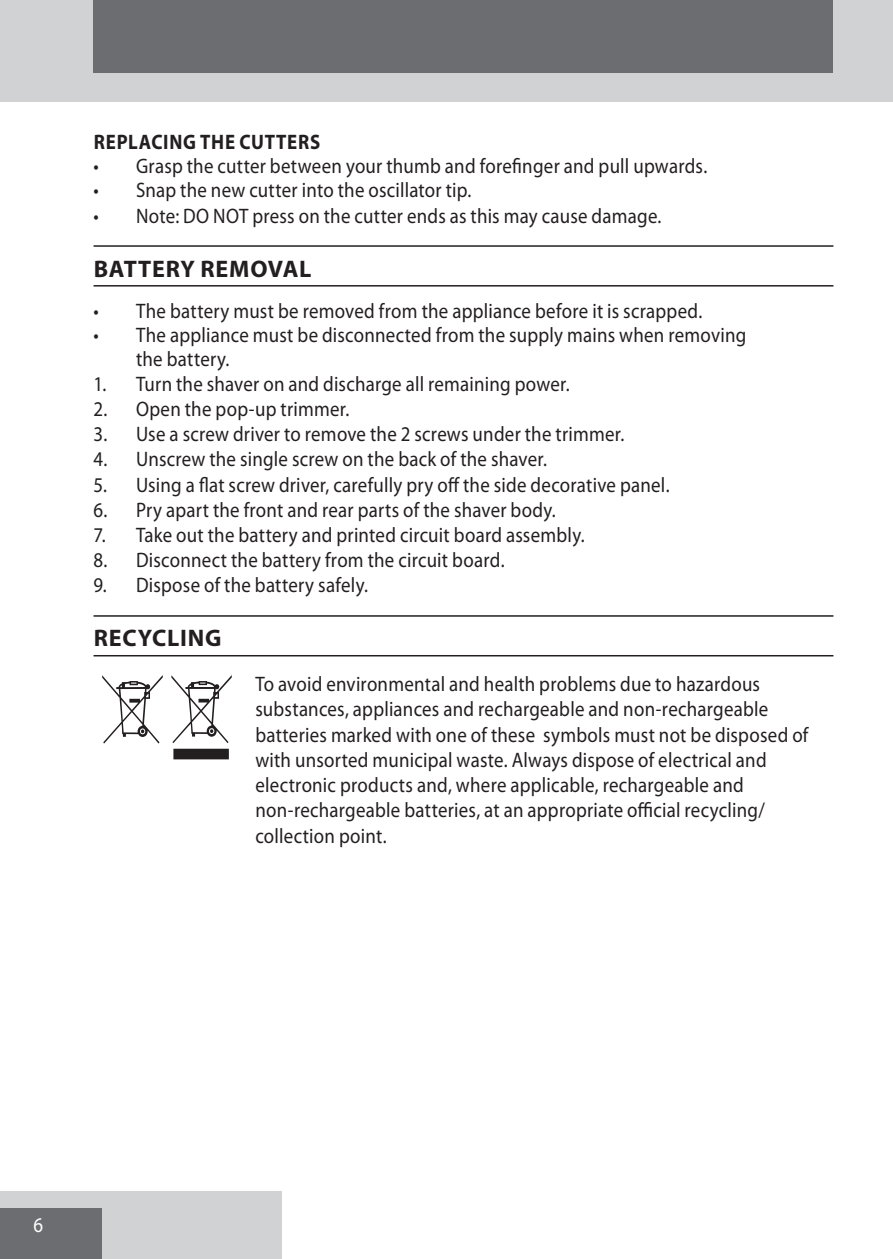
<style>
.page{position:relative;width:893px;height:1259px;background:#fff}
.page>*{position:absolute;margin:0;border:0;box-sizing:border-box;transform-origin:0 0}
.default{font:120px "Myriad Mine";color:#231f20;scale:.9 1}
.t1{font:700 24px "Myriad Pro";letter-spacing:.03em;color:#231f20}
.default-2{font:21px/25.2px "Myriad Pro";letter-spacing:.01em;color:#231f20;scale:.9 1}
.t2{font:700 21px "Myriad Pro";letter-spacing:.04em;color:#231f20;scale:.9 1}
.t3{font:21px "Myriad Pro";color:#fff;scale:.9 1}
</style>
<div class="page">
<div style="left:0;top:0;width:893px;height:102px;background:#d1d2d4"></div>
<div style="left:0;top:1191px;width:282px;height:68px;background:#d1d2d4"></div>
<div style="left:0;top:1208px;width:102px;height:51px;background:#6c6d70"></div>
<div style="left:94px;top:0;width:739px;height:73px;background:#6c6d70"></div>
<hr style="left:94px;top:245px;width:739px;height:2px;background:#231f20">
<hr style="left:94px;top:285px;width:739px;height:1px;background:#231f20">
<hr style="left:94px;top:615px;width:739px;height:2px;background:#231f20">
<hr style="left:94px;top:655px;width:739px;height:1px;background:#231f20">
<p class="t2" style="left:94px;top:128px;width:253px">REPLACING THE CUTTERS</p>
<p class="default-2" style="left:94px;top:153px;width:683px">• Grasp the cutter between your thumb and forefinger and pull upwards.</p>
<p class="default-2" style="left:94px;top:177px;width:421px">• Snap the new cutter into the oscillator tip.</p>
<p class="default-2" style="left:94px;top:202px;width:633px">• Note: DO NOT press on the cutter ends as this may cause damage.</p>
<p class="t1" style="left:94px;top:253px;width:219px">BATTERY REMOVAL</p>
<p class="default-2" style="left:94px;top:298px;width:678px">• The battery must be removed from the appliance before it is scrapped.</p>
<p class="default-2" style="left:136px;top:322px;width:680px;line-height:24px;text-indent:-43px">• The appliance must be disconnected from the supply mains when removing the battery.</p>
<p class="default-2" style="left:94px;top:371px;width:531px">1. Turn the shaver on and discharge all remaining power.</p>
<p class="default-2" style="left:94px;top:396px;width:286px">2. Open the pop-up trimmer.</p>
<p class="default-2" style="left:94px;top:421px;width:591px">3. Use a screw driver to remove the 2 screws under the trimmer.</p>
<p class="default-2" style="left:94px;top:446px;width:505px">4. Unscrew the single screw on the back of the shaver.</p>
<p class="default-2" style="left:94px;top:472px;width:642px">5. Using a flat screw driver, carefully pry off the side decorative panel.</p>
<p class="default-2" style="left:94px;top:497px;width:515px">6. Pry apart the front and rear parts of the shaver body.</p>
<p class="default-2" style="left:94px;top:522px;width:547px">7. Take out the battery and printed circuit board assembly.</p>
<p class="default-2" style="left:94px;top:547px;width:458px">8. Disconnect the battery from the circuit board.</p>
<p class="default-2" style="left:94px;top:572px;width:306px">9. Dispose of the battery safely.</p>
<p class="t1" style="left:94px;top:623px;width:129px">RECYCLING</p>
<p class="default" style="left:102px;top:662px;width:151px">W</p>
<p class="default-2" style="left:255px;top:671px;width:616px">To avoid environmental and health problems due to hazardous substances, appliances and rechargeable and non-rechargeable batteries marked with one of these symbols must not be disposed of with unsorted municipal waste. Always dispose of electrical and electronic products and, where applicable, rechargeable and non-rechargeable batteries, at an appropriate official recycling/ collection point.</p>
<p class="t3" style="left:33px;top:1212px;width:12px">6</p>
</div>
